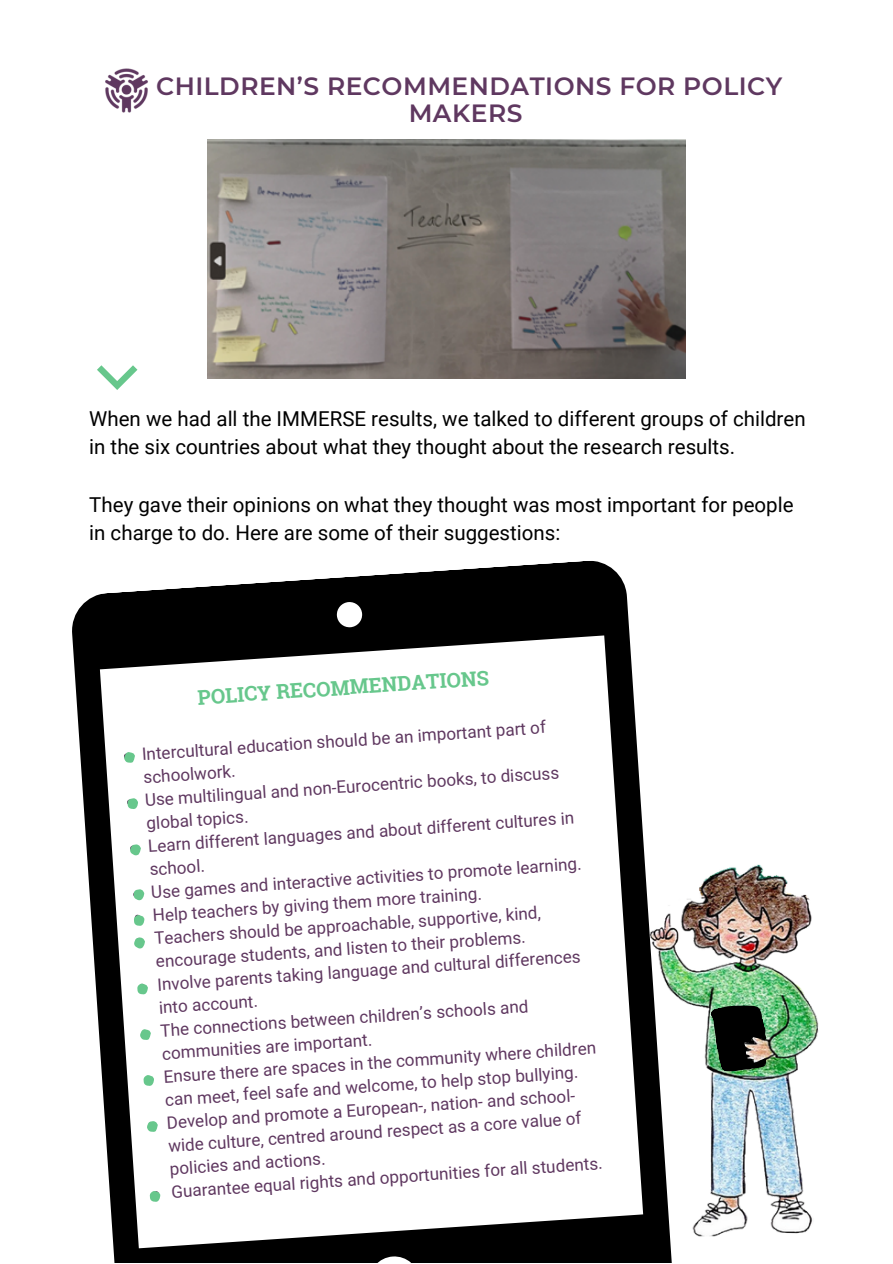
<style>
.page{position:relative;width:893px;height:1264px;background:#fff}
.page>*{position:absolute;margin:0;border:0;box-sizing:border-box;transform-origin:0 0}
.t1{font:600 24.9px/26.4px "Montserrat";letter-spacing:.02em;color:#5f3860;text-align:center}
.t2{font:20.55px/28.5px "Roboto";color:#000}
.t3{font:700 20.25px "Roboto Slab";color:#67c78c}
.t4{font:17.1px/22.6px "Roboto";color:#5f3860}
</style>
<div class="page">
<img style="left:207px;top:140px;width:478px;height:238px">
<img style="left:105px;top:68px;width:43px;height:45px">
<svg style="left:97px;top:365px;width:40px;height:25px"></svg>
<svg style="left:72px;top:561px;width:600px;height:701px"></svg>
<svg style="left:124px;top:752px;width:11px;height:11px"></svg>
<svg style="left:127px;top:798px;width:11px;height:11px"></svg>
<svg style="left:130px;top:844px;width:11px;height:11px"></svg>
<svg style="left:133px;top:889px;width:11px;height:11px"></svg>
<svg style="left:134px;top:914px;width:10px;height:12px"></svg>
<svg style="left:134px;top:937px;width:11px;height:11px"></svg>
<svg style="left:137px;top:983px;width:11px;height:11px"></svg>
<svg style="left:140px;top:1029px;width:11px;height:11px"></svg>
<svg style="left:143px;top:1074px;width:11px;height:12px"></svg>
<svg style="left:147px;top:1120px;width:11px;height:11px"></svg>
<svg style="left:150px;top:1190px;width:10px;height:12px"></svg>
<img style="left:611px;top:839px;width:208px;height:403px">
<img style="left:711px;top:1005px;width:55px;height:66px">
<p class="t1" style="left:156px;top:73px;width:627px">CHILDREN’S RECOMMENDATIONS FOR POLICY<br>MAKERS</p>
<p class="t2" style="left:89px;top:404px;width:717px">When we had all the IMMERSE results, we talked to different groups of children in the six countries about what they thought about the research results.</p>
<p class="t2" style="left:89px;top:490px;width:705px">They gave their opinions on what they thought was most important for people in charge to do. Here are some of their suggestions:</p>
<p class="t3" style="left:197px;top:683px;width:293px;rotate:-4deg">POLICY RECOMMENDATIONS</p>
<p class="t4" style="left:141px;top:743px;width:406px;rotate:-4deg">Intercultural education should be an important part of schoolwork.</p>
<p class="t4" style="left:144px;top:789px;width:416px;rotate:-4deg">Use multilingual and non-Eurocentric books, to discuss global topics.</p>
<p class="t4" style="left:147px;top:835px;width:428px;rotate:-4deg">Learn different languages and about different cultures in school.</p>
<p class="t4" style="left:150px;top:881px;width:433px;rotate:-4deg">Use games and interactive activities to promote learning.</p>
<p class="t4" style="left:152px;top:904px;width:331px;rotate:-4deg">Help teachers by giving them more training.</p>
<p class="t4" style="left:153px;top:927px;width:389px;line-height:23.1px;rotate:-4deg">Teachers should be approachable, supportive, kind, encourage students, and listen to their problems.</p>
<p class="t4" style="left:157px;top:973px;width:425px;rotate:-4deg">Involve parents taking language and cultural differences into account.</p>
<p class="t4" style="left:160px;top:1019px;width:370px;rotate:-4deg">The connections between children’s schools and communities are important.</p>
<p class="t4" style="left:163px;top:1065px;width:435px;line-height:23.1px;rotate:-4deg">Ensure there are spaces in the community where children can meet, feel safe and welcome, to help stop bullying.</p>
<p class="t4" style="left:166px;top:1111px;width:415px;text-align:justify;rotate:-4deg">Develop and promote a European-, nation- and school&shy;wide culture, centred around respect as a core value of policies and actions.</p>
<p class="t4" style="left:171px;top:1181px;width:433px;rotate:-4deg">Guarantee equal rights and opportunities for all students.</p>
</div>
